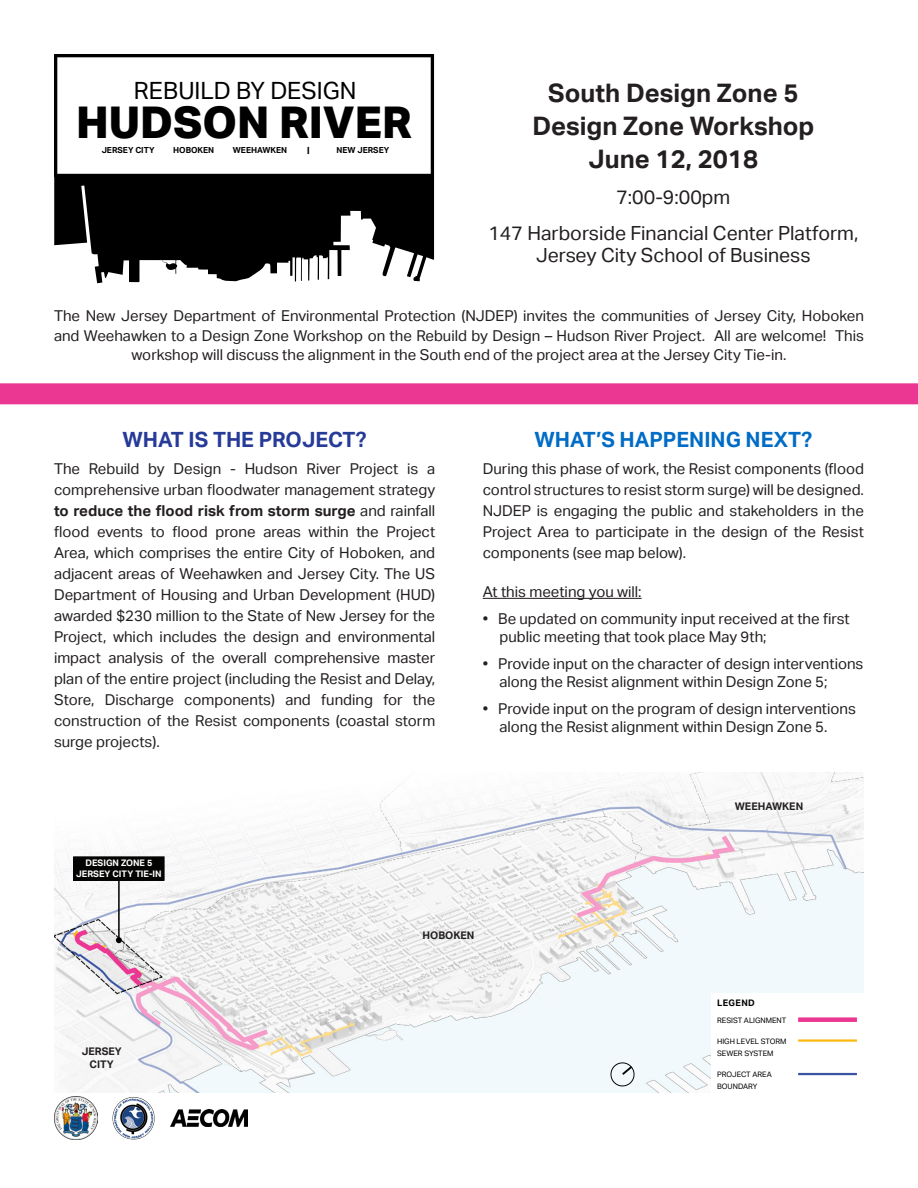
<style>
.page{position:relative;width:918px;height:1188px;background:#fff}
.page>*{position:absolute;margin:0;border:0;box-sizing:border-box;transform-origin:0 0}
.t1{font:800 43.8px "AECOM Sans";color:#000}
.t2{font:700 25.5px "AECOM Sans";color:#231f20}
.t3{font:23.85px "AECOM Sans";color:#000}
.t4{font:700 21px "AECOM Sans";color:#006cc5}
.t5{font:700 21px "AECOM Sans";color:#263a98}
.t6{font:19.5px/22.5px "AECOM Sans";color:#231f20;text-align:center}
.t7{font:15px/21px "AECOM Sans";color:#231f20;text-align:justify}
.t8{font:700 10.5px "AECOM Sans";color:#231f20}
.t9{font:700 9px "AECOM Sans";color:#fff}
.t10{font:700 9px "AECOM Sans";letter-spacing:.04em;color:#000}
.t11{font:700 8.4px "AECOM Sans";color:#000}
.t12{font:800 8.4px "AECOM Sans";color:#000}
.t13{font:7.5px "AECOM Sans";color:#000}
.s1{font-weight:700}
</style>
<div class="page">
<img style="left:54px;top:772px;width:810px;height:320px">
<div style="left:711px;top:993px;width:153px;height:102px;background:#fff"></div>
<div style="left:798px;top:1017px;width:59px;height:5px;background:#eb3792"></div>
<hr style="left:798px;top:1039px;width:59px;height:3px;background:#fbb811">
<hr style="left:798px;top:1073px;width:59px;height:2px;background:#3952a2">
<svg style="left:609px;top:1061px;width:27px;height:26px"></svg>
<svg style="left:54px;top:54px;width:380px;height:122px"></svg>
<svg style="left:54px;top:176px;width:380px;height:107px"></svg>
<hr style="left:483px;top:598px;width:159px;height:1px;background:#231f20">
<div style="left:0;top:383px;width:918px;height:21px;background:#eb3792"></div>
<hr style="left:118px;top:864px;width:2px;height:76px;background:#000">
<svg style="left:116px;top:937px;width:6px;height:6px"></svg>
<div style="left:74px;top:857px;width:90px;height:23px;background:#040503"></div>
<div style="left:73px;top:857px;width:91px;height:24px;border:1px solid #040503"></div>
<img style="left:170px;top:1109px;width:78px;height:18px">
<img style="left:112px;top:1097px;width:43px;height:43px">
<img style="left:54px;top:1097px;width:43px;height:43px">
<p class="t3" style="left:134px;top:77px;width:224px">REBUILD BY DESIGN</p>
<p class="t1" style="left:76px;top:94px;width:337px">HUDSON RIVER</p>
<p class="t11" style="left:102px;top:145px;width:54px">JERSEY CITY</p>
<p class="t11" style="left:173px;top:145px;width:43px">HOBOKEN</p>
<p class="t11" style="left:233px;top:145px;width:56px">WEEHAWKEN</p>
<p class="t12" style="left:307px;top:144px;width:4px">|</p>
<p class="t11" style="left:336px;top:145px;width:54px">NEW JERSEY</p>
<p class="t2" style="left:548px;top:78px;width:252px">South Design Zone 5</p>
<p class="t2" style="left:532px;top:111px;width:284px">Design Zone Workshop</p>
<p class="t2" style="left:589px;top:144px;width:171px">June 12, 2018</p>
<p class="t6" style="left:616px;top:186px;width:116px">7:00-9:00pm</p>
<p class="t6" style="left:488px;top:222px;width:372px">147 Harborside Financial Center Platform,<br>Jersey City School of Business</p>
<p class="t7" style="left:54px;top:306px;width:811px;line-height:19.5px;text-align:center">The New Jersey Department of Environmental Protection (NJDEP) invites the communities of Jersey City, Hoboken and Weehawken to a Design Zone Workshop on the Rebuild by Design – Hudson River Project. All are welcome! This workshop will discuss the alignment in the South end of the project area at the Jersey City Tie-in.</p>
<p class="t5" style="left:123px;top:428px;width:245px">WHAT IS THE PROJECT?</p>
<p class="t7" style="left:54px;top:458px;width:383px">The Rebuild by Design - Hudson River Project is a comprehensive urban floodwater management strategy <span class="s1">to reduce the flood risk from storm surge</span> and rainfall flood events to flood prone areas within the Project Area, which comprises the entire City of Hoboken, and adjacent areas of Weehawken and Jersey City. The US Department of Housing and Urban Development (HUD) awarded $230 million to the State of New Jersey for the Project, which includes the design and environmental impact analysis of the overall comprehensive master plan of the entire project (including the Resist and Delay, Store, Discharge components) and funding for the construction of the Resist components (coastal storm surge projects).</p>
<p class="t9" style="left:85px;top:858px;width:69px">DESIGN ZONE 5</p>
<p class="t9" style="left:76px;top:869px;width:87px">JERSEY CITY TIE-IN</p>
<p class="t4" style="left:534px;top:428px;width:279px">WHAT’S HAPPENING NEXT?</p>
<p class="t7" style="left:483px;top:458px;width:383px">During this phase of work, the Resist components (flood control structures to resist storm surge) will be designed.<br>NJDEP is engaging the public and stakeholders in the Project Area to participate in the design of the Resist components (see map below).</p>
<p class="t7" style="left:483px;top:581px;width:160px">At this meeting you will:</p>
<p class="t7" style="left:483px;top:608px;width:369px">• Be updated on community input received at the first</p>
<p class="t7" style="left:499px;top:626px;width:269px">public meeting that took place May 9th;</p>
<p class="t7" style="left:483px;top:653px;width:382px">• Provide input on the character of design interventions</p>
<p class="t7" style="left:499px;top:671px;width:330px">along the Resist alignment within Design Zone 5;</p>
<p class="t7" style="left:483px;top:698px;width:375px">• Provide input on the program of design interventions</p>
<p class="t7" style="left:499px;top:716px;width:330px">along the Resist alignment within Design Zone 5.</p>
<p class="t8" style="left:735px;top:800px;width:70px">WEEHAWKEN</p>
<p class="t8" style="left:423px;top:930px;width:53px">HOBOKEN</p>
<p class="t8" style="left:82px;top:1045px;width:42px">JERSEY</p>
<p class="t8" style="left:90px;top:1058px;width:26px">CITY</p>
<p class="t10" style="left:717px;top:998px;width:39px">LEGEND</p>
<p class="t13" style="left:717px;top:1016px;width:71px">RESIST ALIGNMENT</p>
<p class="t13" style="left:717px;top:1037px;width:71px">HIGH LEVEL STORM</p>
<p class="t13" style="left:717px;top:1049px;width:58px">SEWER SYSTEM</p>
<p class="t13" style="left:717px;top:1070px;width:56px">PROJECT AREA</p>
<p class="t13" style="left:717px;top:1082px;width:42px">BOUNDARY</p>
</div>
